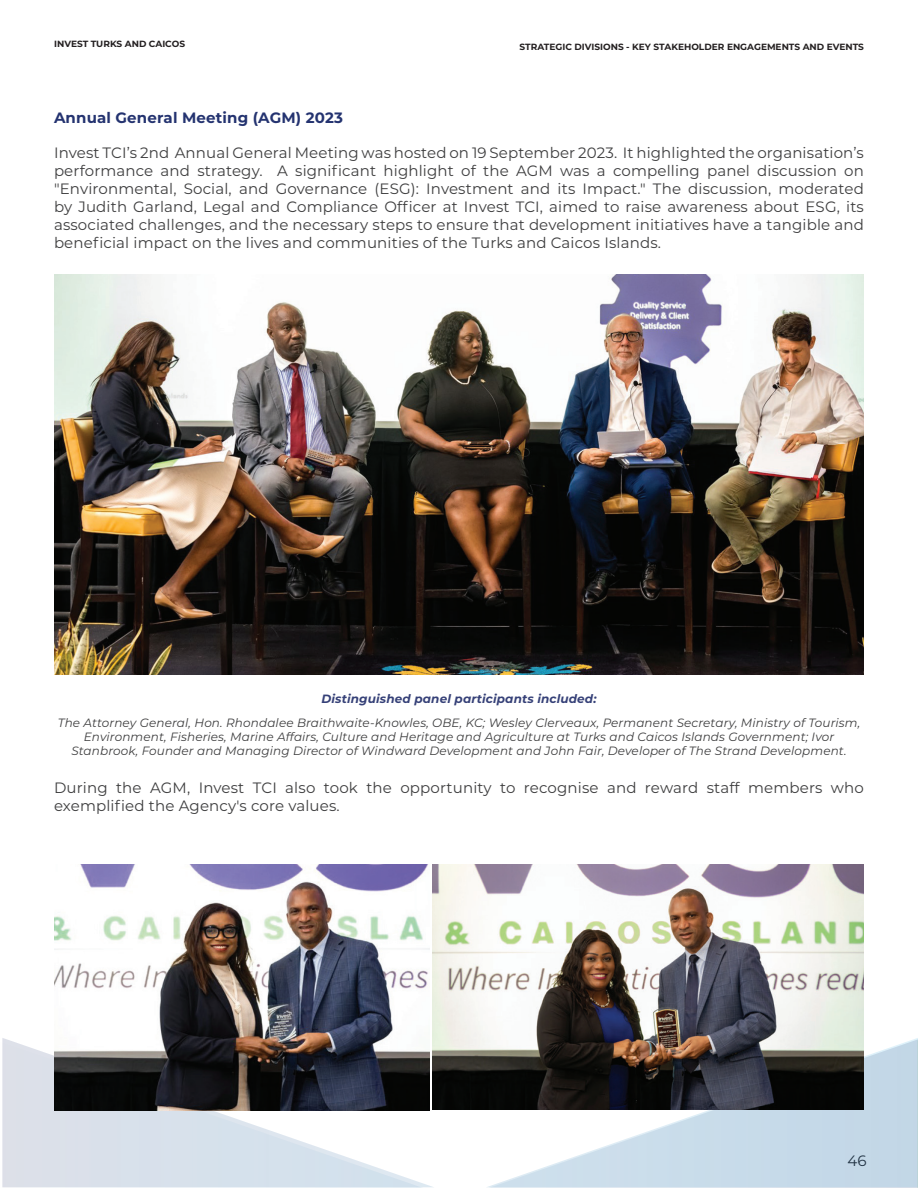
<style>
.page{position:relative;width:918px;height:1188px;background:#fff}
.page>*{position:absolute;margin:0;border:0;box-sizing:border-box;transform-origin:0 0}
.t1{font:15px/18px "Montserrat";letter-spacing:.01em;color:#3e3e3f;text-align:justify}
.t2{font:700 15px "Montserrat";letter-spacing:.01em;color:#243370}
.t3{font:15px "Montserrat";color:#231f20}
.t4{font:italic 12px/14.4px "Montserrat";letter-spacing:.01em;color:#3e3e3f;text-align:center}
.t5{font:italic 700 12px "Montserrat";letter-spacing:.01em;color:#364178}
.t6{font:700 9px "Montserrat";color:#231f20}
</style>
<div class="page">
<svg style="left:2px;top:1038px;width:916px;height:150px"></svg>
<img style="left:54px;top:274px;width:810px;height:401px">
<img style="left:432px;top:864px;width:432px;height:246px">
<img style="left:54px;top:864px;width:375px;height:246px">
<svg style="left:917px;top:1040px;width:1px;height:148px"></svg>
<p class="t6" style="left:54px;top:37px;width:132px">INVEST TURKS AND CAICOS</p>
<p class="t6" style="left:520px;top:40px;width:346px">STRATEGIC DIVISIONS - KEY STAKEHOLDER ENGAGEMENTS AND EVENTS</p>
<p class="t2" style="left:54px;top:106px;width:291px">Annual General Meeting (AGM) 2023</p>
<p class="t1" style="left:54px;top:143px;width:812px">Invest TCI’s 2nd Annual General Meeting was hosted on 19 September 2023. It highlighted the organisation’s performance and strategy. A significant highlight of the AGM was a compelling panel discussion on "Environmental, Social, and Governance (ESG): Investment and its Impact." The discussion, moderated by Judith Garland, Legal and Compliance Officer at Invest TCI, aimed to raise awareness about ESG, its associated challenges, and the necessary steps to ensure that development initiatives have a tangible and beneficial impact on the lives and communities of the Turks and Caicos Islands.</p>
<p class="t5" style="left:321px;top:690px;width:277px">Distinguished panel participants included:</p>
<p class="t4" style="left:58px;top:715px;width:804px">The Attorney General, Hon. Rhondalee Braithwaite-Knowles, OBE, KC; Wesley Clerveaux, Permanent Secretary, Ministry of Tourism,<br>Environment, Fisheries, Marine Affairs, Culture and Heritage and Agriculture at Turks and Caicos Islands Government; Ivor<br>Stanbrook, Founder and Managing Director of Windward Development and John Fair, Developer of The Strand Development.</p>
<p class="t1" style="left:54px;top:778px;width:812px">During the AGM, Invest TCI also took the opportunity to recognise and reward staff members who exemplified the Agency's core values.</p>
<p class="t3" style="left:848px;top:1150px;width:21px">46</p>
</div>
